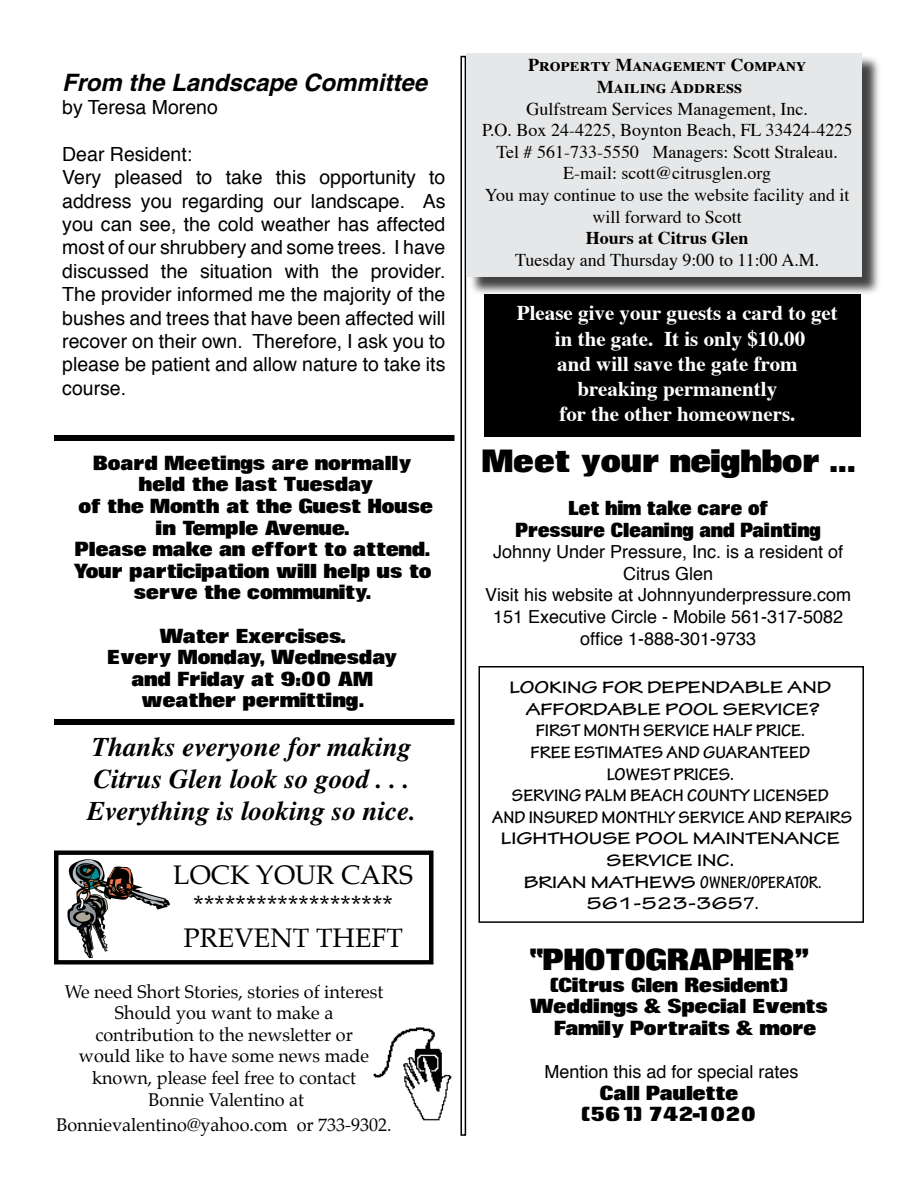
<style>
.page{position:relative;width:918px;height:1188px;background:#fff}
.page>*{position:absolute;margin:0;border:0;box-sizing:border-box;transform-origin:0 0}
.t1{font:28.5px "Surin Display S Si";color:#000}
.t2{font:27px/32.4px "Times Bold Italic Os F";color:#000}
.t3{font:27px "Surin Display S Si";color:#000}
.t4{font:26.25px/31.5px "Palatino";color:#000;text-align:center}
.t5{font:italic 700 24px "Helvetica";color:#000}
.t6{font:700 21px/25.2px "Times";color:#fff;text-align:center}
.t7{font:19.5px/23.4px "Helvetica";color:#000}
.t8{font:18px/21.6px "Surin Display S Si";color:#000;text-align:center}
.t9{font:18px/21.6px "Times";color:#000;text-align:center}
.t10{font:18px/21.6px "Palatino";color:#000;text-align:center}
.t11{font:18px/21.6px "Helvetica";color:#000;text-align:center}
.t12{font:700 18px/21.6px "Tekton Pro";color:#000;text-align:center}
.t13{font:700 expanded 18px/21.6px "Tekton Pro";color:#000;text-align:center}
.t14{font:18px/21.6px "Surin Display S Si";color:#000;text-align:center;scale:.9 1}
.t15{font:18px/21.6px "Times Bold SC";color:#000;text-align:center}
.t16{font:700 18px "Times";color:#000}
.s1{font-stretch:condensed}
.s2{font-stretch:normal}
</style>
<div class="page">
<div style="left:460px;top:56px;width:6px;height:1080px;border:2px solid #000"></div>
<img style="left:373px;top:1027px;width:79px;height:94px">
<div style="left:468px;top:54px;width:415px;height:242px;background:#000;opacity:.75"></div>
<div style="left:466px;top:53px;width:396px;height:224px;background:#e6e7e8"></div>
<div style="left:485px;top:294px;width:376px;height:143px;background:#000"></div>
<svg style="left:68px;top:859px;width:102px;height:99px"></svg>
<div style="left:54px;top:850px;width:379px;height:115px;border:4px solid #000"></div>
<div style="left:478px;top:666px;width:386px;height:257px;border:2px solid #000"></div>
<div style="left:54px;top:719px;width:400px;height:6px;background:#000"></div>
<div style="left:54px;top:435px;width:400px;height:6px;background:#000"></div>
<p class="t5" style="left:62px;top:67px;width:366px">From the Landscape Committee</p>
<p class="t7" style="left:62px;top:95px;width:157px">by Teresa Moreno</p>
<p class="t7" style="left:62px;top:142px;width:385px">Dear Resident:<br>Very pleased to take this opportunity to address you regarding our landscape. As you can see, the cold weather has affected most of our shrubbery and some trees. I have discussed the situation with the provider.<br>The provider informed me the majority of the bushes and trees that have been affected will recover on their own. Therefore, I ask you to please be patient and allow nature to take its course.</p>
<p class="t8" style="left:73px;top:453px;width:361px">Board Meetings are normally held the last Tuesday<br>of the Month at the Guest House in Temple Avenue.<br>Please make an effort to attend.<br>Your participation will help us to serve the community.</p>
<p class="t8" style="left:108px;top:626px;width:291px">Water Exercises.<br>Every Monday, Wednesday and Friday at 9:00 AM weather permitting.</p>
<h2 class="t2" style="left:87px;top:730px;width:330px">Thanks everyone for making<br>Citrus Glen look so good . . .<br>Everything is looking so nice.</h2>
<h3 class="t4" style="left:173px;top:861px;width:242px">LOCK YOUR CARS *******************<br>PREVENT THEFT</h3>
<p class="t10" style="left:65px;top:982px;width:320px">We need Short Stories, stories of interest<br>Should you want to make a contribution to the newsletter or<br>would like to have some news made known, please feel free to contact<br>Bonnie Valentino at</p>
<p class="t10" style="left:56px;top:1115px;width:337px">Bonnievalentino@yahoo.com or 733-9302.</p>
<p class="t15" style="left:528px;top:54px;width:279px">Property Management Company<br>Mailing Address</p>
<p class="t9" style="left:482px;top:96px;width:372px">Gulfstream Services Management, Inc.<br>P.O. Box 24-4225, Boynton Beach, FL 33424-4225<br>Tel # 561-733-5550 Managers: Scott Straleau.<br>E-mail: scott@citrusglen.org<br>You may continue to use the website facility and it will forward to Scott</p>
<p class="t16" style="left:586px;top:221px;width:164px">Hours at Citrus Glen</p>
<p class="t9" style="left:515px;top:247px;width:306px">Tuesday and Thursday 9:00 to 11:00 A.M.</p>
<p class="t6" style="left:517px;top:299px;width:322px">Please give your guests a card to get in the gate. It is only $10.00<br>and will save the gate from breaking permanently<br>for the other homeowners.</p>
<h1 class="t1" style="left:482px;top:447px;width:374px">Meet your neighbor ...</h1>
<p class="t14" style="left:516px;top:498px;width:340px">Let him take care of<br>Pressure Cleaning and Painting</p>
<p class="t11" style="left:485px;top:541px;width:367px">Johnny Under Pressure, Inc. is a resident of Citrus Glen<br>Visit his website at Johnnyunderpressure.com 151 Executive Circle - Mobile 561-317-5082 office 1-888-301-9733</p>
<p class="t13" style="left:510px;top:677px;width:323px">LOOKING FOR DEPENDABLE AND<br>AFFORDABLE POOL SERVICE?</p>
<p class="t12" style="left:492px;top:720px;width:361px">FIRST MONTH SERVICE HALF PRICE.<br>FREE ESTIMATES AND GUARANTEED<br>LOWEST PRICES.<br>SERVING PALM BEACH COUNTY LICENSED<br>AND INSURED MONTHLY SERVICE AND REPAIRS</p>
<p class="t13" style="left:501px;top:828px;width:341px">LIGHTHOUSE POOL MAINTENANCE<br>SERVICE INC.<br>BRIAN MATHEWS <span class="s1">OWNER/OPERATOR.<br></span>561-523-365<span class="s2">7.</span></p>
<h2 class="t3" style="left:530px;top:946px;width:280px">“PHOTOGRAPHER”</h2>
<p class="t8" style="left:550px;top:975px;width:239px">(Citrus Glen Resident)</p>
<p class="t8" style="left:530px;top:997px;width:299px">Weddings &amp; Special Events</p>
<p class="t8" style="left:554px;top:1018px;width:264px">Family Portraits &amp; more</p>
<p class="t11" style="left:544px;top:1061px;width:256px">Mention this ad for special rates</p>
<p class="t8" style="left:582px;top:1083px;width:176px">Call Paulette (561) 742-1020</p>
</div>
